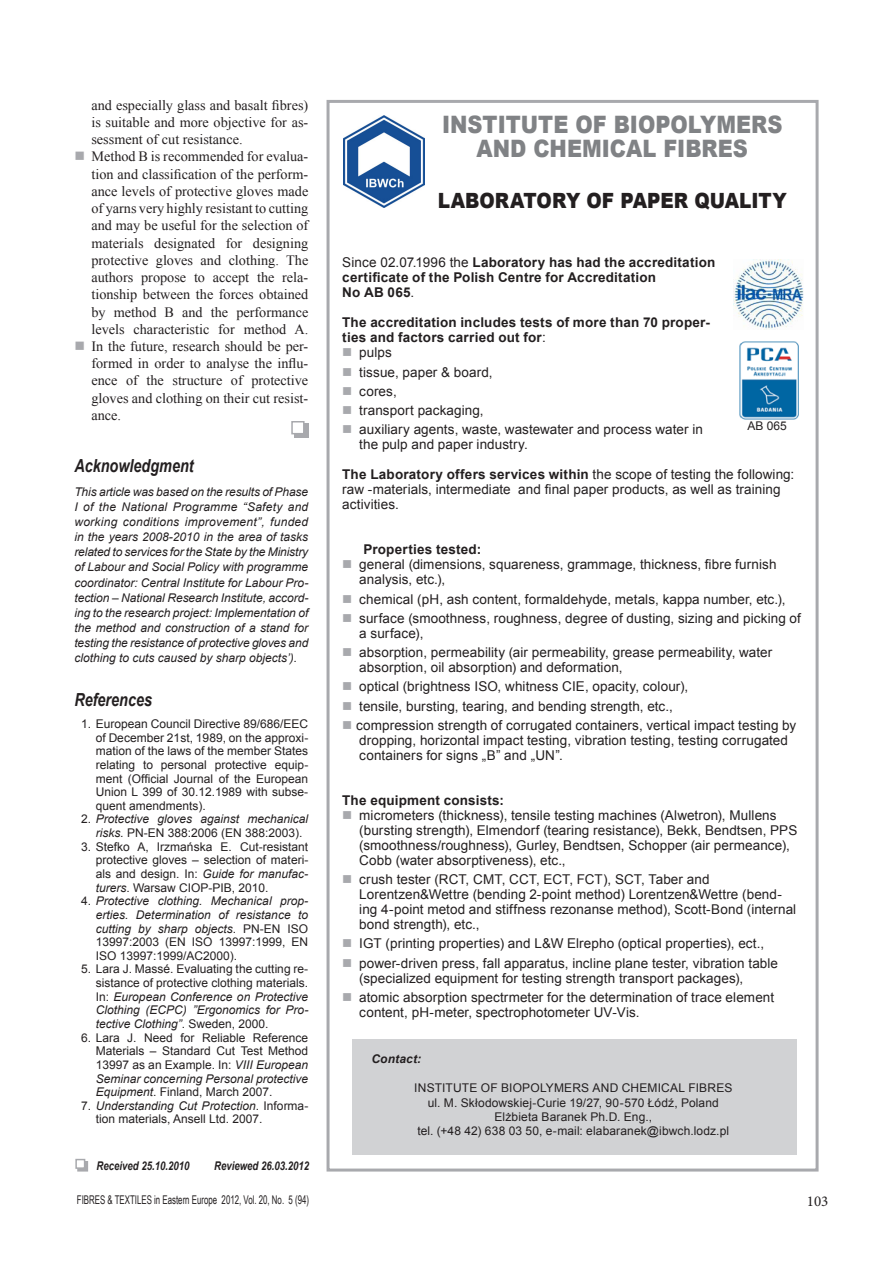
<style>
.page{position:relative;width:893px;height:1263px;background:#fff}
.page>*{position:absolute;margin:0;border:0;box-sizing:border-box;transform-origin:0 0}
.t1{font:900 24px/24px "Arial";color:#808285;text-align:center;scale:.87 1}
.t2{font:900 21px "Arial";color:#231f20;scale:.88 1}
.t3{font:italic 700 18px "Arial";color:#231f20;scale:.8 1}
.t4{font:15px "Minion Pro";color:#231f20}
.t5{font:14.25px/17.2px "Times New Roman";color:#231f20;text-align:justify}
.t6{font:13.5px/15px "Arial";letter-spacing:.005em;color:#231f20}
.t7{font:700 13.5px/15px "Arial";letter-spacing:.015em;color:#231f20}
.t8{font:12px/13.6px "Arial";color:#231f20;text-align:justify}
.t9{font:italic 12px/15.1px "Arial";color:#231f20;text-align:justify}
.t10{font:12px "Arial Narrow";color:#231f20;scale:.8 1}
.t11{font:italic 700 12px "Arial";color:#231f20;scale:.8 1}
.t12{font:italic 700 12px "Arial";color:#231f20}
.s1{color:#a8a9ad}
.s2{font-style:normal}
.s3{font-style:italic}
.s4{font-weight:400}
.s5{font-weight:700}
</style>
<div class="page">
<div style="left:294px;top:424px;width:14px;height:14px;background:#a8a9ad"></div>
<div style="left:291px;top:421px;width:14px;height:13px;background:#fff;border:2px solid #a8a9ad"></div>
<div style="left:77px;top:1161px;width:11px;height:10px;background:#a8a9ad"></div>
<div style="left:75px;top:1159px;width:10px;height:10px;background:#fff;border:2px solid #a8a9ad"></div>
<div style="left:352px;top:1039px;width:445px;height:115px;background:#d1d2d4"></div>
<img style="left:344px;top:116px;width:80px;height:92px">
<div style="left:327px;top:100px;width:492px;height:1071px;border:3px solid #a8a9ad"></div>
<img style="left:739px;top:341px;width:60px;height:79px">
<img style="left:734px;top:259px;width:69px;height:71px">
<p class="t5" style="left:91px;top:96px;width:218px">and especially glass and basalt fibres) is suitable and more objective for as&shy;sessment of cut resistance.</p>
<p class="t5" style="left:91px;top:148px;width:218px;text-indent:-17px"><span class="s1">■</span> Method B is recommended for evalua&shy;tion and classification of the perform&shy;ance levels of protective gloves made of yarns very highly resistant to cutting and may be useful for the selection of materials designated for designing protective gloves and clothing. The authors propose to accept the rela&shy;tionship between the forces obtained by method B and the performance levels characteristic for method A.</p>
<p class="t5" style="left:91px;top:337px;width:218px;text-indent:-17px"><span class="s1">■</span> In the future, research should be per&shy;formed in order to analyse the influ&shy;ence of the structure of protective gloves and clothing on their cut resist&shy;ance.</p>
<h3 class="t3" style="left:74px;top:454px;width:151px">Acknowledgment</h3>
<p class="t9" style="left:74px;top:484px;width:235px">This article was based on the results of Phase I of the National Programme “Safety and working conditions improvement”, funded in the years 2008-2010 in the area of tasks related to services for the State by the Ministry of Labour and Social Policy with programme coordinator: Central Institute for Labour Pro&shy;tection – National Research Institute, accord&shy;ing to the research project: Implementation of the method and construction of a stand for testing the resistance of protective gloves and clothing to cuts caused by sharp objects’).</p>
<h3 class="t3" style="left:74px;top:688px;width:99px">References</h3>
<p class="t8" style="left:96px;top:717px;width:214px;text-indent:-15px">1. European Council Directive 89/686/EEC of December 21st, 1989, on the approxi&shy;mation of the laws of the member States relating to personal protective equip&shy;ment (Official Journal of the European Union L 399 of 30.12.1989 with subse&shy;quent amendments).</p>
<p class="t9" style="left:96px;top:812px;width:214px;line-height:13.6px;text-indent:-15px"><span class="s2">2.</span> Protective gloves against mechanical risks. <span class="s2">PN-EN 388:2006 (EN 388:2003).</span></p>
<p class="t8" style="left:96px;top:840px;width:214px;text-indent:-15px">3. Stefko A, Irzmańska E. Cut-resistant protective gloves – selection of materi&shy;als and design. In: <span class="s3">Guide for manufac&shy;turers</span>. Warsaw CIOP-PIB, 2010.</p>
<p class="t9" style="left:96px;top:894px;width:214px;line-height:13.6px;text-indent:-15px"><span class="s2">4.</span> Protective clothing. Mechanical prop&shy;erties. Determination of resistance to cutting by sharp objects<span class="s2">. PN-EN ISO 13997:2003 (EN ISO 13997:1999, EN ISO 13997:1999/AC2000).</span></p>
<p class="t8" style="left:96px;top:962px;width:214px;text-indent:-15px">5. Lara J. Massé. Evaluating the cutting re&shy;sistance of protective clothing materials.<br>In: <span class="s3">European Conference on Protective Clothing (ECPC) ”Ergonomics for Pro&shy;tective Clothing”</span>. Sweden, 2000.</p>
<p class="t8" style="left:96px;top:1031px;width:214px;text-indent:-15px">6. Lara J. Need for Reliable Reference Materials – Standard Cut Test Method 13997 as an Example. In: <span class="s3">VIII European Seminar concerning Personal protective Equipment</span>. Finland, March 2007.</p>
<p class="t8" style="left:96px;top:1099px;width:214px;text-indent:-15px">7. <span class="s3">Understanding Cut Protection</span>. Informa&shy;tion materials, Ansell Ltd. 2007.</p>
<p class="t11" style="left:97px;top:1158px;width:118px">Received 25.10.2010</p>
<p class="t11" style="left:214px;top:1158px;width:120px">Reviewed 26.03.2012</p>
<h1 class="t1" style="left:442px;top:112px;width:393px">INSTITUTE OF BIOPOLYMERS<br>AND CHEMICAL FIBRES</h1>
<h2 class="t2" style="left:438px;top:185px;width:398px">LABORATORY OF PAPER QUALITY</h2>
<p class="t7" style="left:342px;top:256px;width:375px"><span class="s4">Since 02.07.1996 the</span> Laboratory has had the accreditation certificate of the Polish Centre for Accreditation<br>No AB 065<span class="s4">.</span></p>
<p class="t7" style="left:342px;top:316px;width:369px">The accreditation includes tests of more than 70 proper&shy;ties and factors carried out for<span class="s4">:</span></p>
<p class="t6" style="left:342px;top:345px;width:51px"><span class="s1">■</span> pulps</p>
<p class="t6" style="left:342px;top:365px;width:152px"><span class="s1">■</span> tissue, paper &amp; board,</p>
<p class="t6" style="left:342px;top:384px;width:56px"><span class="s1">■</span> cores,</p>
<p class="t6" style="left:342px;top:403px;width:143px"><span class="s1">■</span> transport packaging,</p>
<p class="t6" style="left:359px;top:422px;width:345px;text-indent:-17px"><span class="s1">■</span> auxiliary agents, waste, wastewater and process water in the pulp and paper industry.</p>
<p class="t6" style="left:342px;top:467px;width:454px"><span class="s5">The Laboratory offers services within</span> the scope of testing the following: raw ‑materials, intermediate and final paper products, as well as training activities.</p>
<p class="t7" style="left:364px;top:543px;width:119px">Properties tested:</p>
<p class="t6" style="left:359px;top:557px;width:419px;text-indent:-17px"><span class="s1">■</span> general (dimensions, squareness, grammage, thickness, fibre furnish analysis, etc.),</p>
<p class="t6" style="left:342px;top:592px;width:445px"><span class="s1">■</span> chemical (pH, ash content, formaldehyde, metals, kappa number, etc.),</p>
<p class="t6" style="left:359px;top:611px;width:443px;text-indent:-17px"><span class="s1">■</span> surface (smoothness, roughness, degree of dusting, sizing and picking of a surface),</p>
<p class="t6" style="left:359px;top:645px;width:414px;text-indent:-17px"><span class="s1">■</span> absorption, permeability (air permeability, grease permeability, water absorption, oil absorption) and deformation,</p>
<p class="t6" style="left:342px;top:679px;width:347px"><span class="s1">■</span> optical (brightness ISO, whitness CIE, opacity, colour),</p>
<p class="t6" style="left:342px;top:699px;width:332px"><span class="s1">■</span> tensile, bursting, tearing, and bending strength, etc.,</p>
<p class="t6" style="left:359px;top:718px;width:439px;text-indent:-17px"><span class="s1">■</span> compression strength of corrugated containers, vertical impact testing by dropping, horizontal impact testing, vibration testing, testing corrugated containers for signs „B” and „UN”.</p>
<p class="t7" style="left:342px;top:793px;width:163px">The equipment consists:</p>
<p class="t6" style="left:359px;top:808px;width:440px;text-indent:-17px"><span class="s1">■</span> micrometers (thickness), tensile testing machines (Alwetron), Mullens (bursting strength), Elmendorf (tearing resistance), Bekk, Bendtsen, PPS (smoothness/roughness), Gurley, Bendtsen, Schopper (air permeance), Cobb (water absorptiveness), etc.,</p>
<p class="t6" style="left:359px;top:872px;width:438px;text-indent:-17px"><span class="s1">■</span> crush tester (RCT, CMT, CCT, ECT, FCT), SCT, Taber and Lorentzen&amp;Wettre (bending 2-point method) Lorentzen&amp;Wettre (bend&shy;ing 4-point metod and stiffness rezonanse method), Scott-Bond (internal bond strength), etc.,</p>
<p class="t6" style="left:342px;top:936px;width:423px"><span class="s1">■</span> IGT (printing properties) and L&amp;W Elrepho (optical properties), ect.,</p>
<p class="t6" style="left:359px;top:955px;width:420px;text-indent:-17px"><span class="s1">■</span> power-driven press, fall apparatus, incline plane tester, vibration table (specialized equipment for testing strength transport packages),</p>
<p class="t6" style="left:359px;top:990px;width:416px;text-indent:-17px"><span class="s1">■</span> atomic absorption spectrmeter for the determination of trace element content, pH-meter, spectrophotometer UV-Vis.</p>
<p class="t12" style="left:371px;top:1051px;width:51px">Contact:</p>
<p class="t8" style="left:414px;top:1081px;width:320px;line-height:14.4px;text-align:center">INSTITUTE OF BIOPOLYMERS AND CHEMICAL FIBRES ul. M. Skłodowskiej-Curie 19/27, 90-570 Łódź, Poland Elżbieta Baranek Ph.D. Eng.,<br>tel. (+48 42) 638 03 50, e-mail: elabaranek@ibwch.lodz.pl</p>
<p class="t8" style="left:747px;top:419px;width:41px">AB 065</p>
<p class="t10" style="left:77px;top:1191px;width:292px">FIBRES &amp; TEXTILES in Eastern Europe 2012, Vol. 20, No. 5 (94)</p>
<p class="t4" style="left:807px;top:1191px;width:23px">103</p>
</div>
